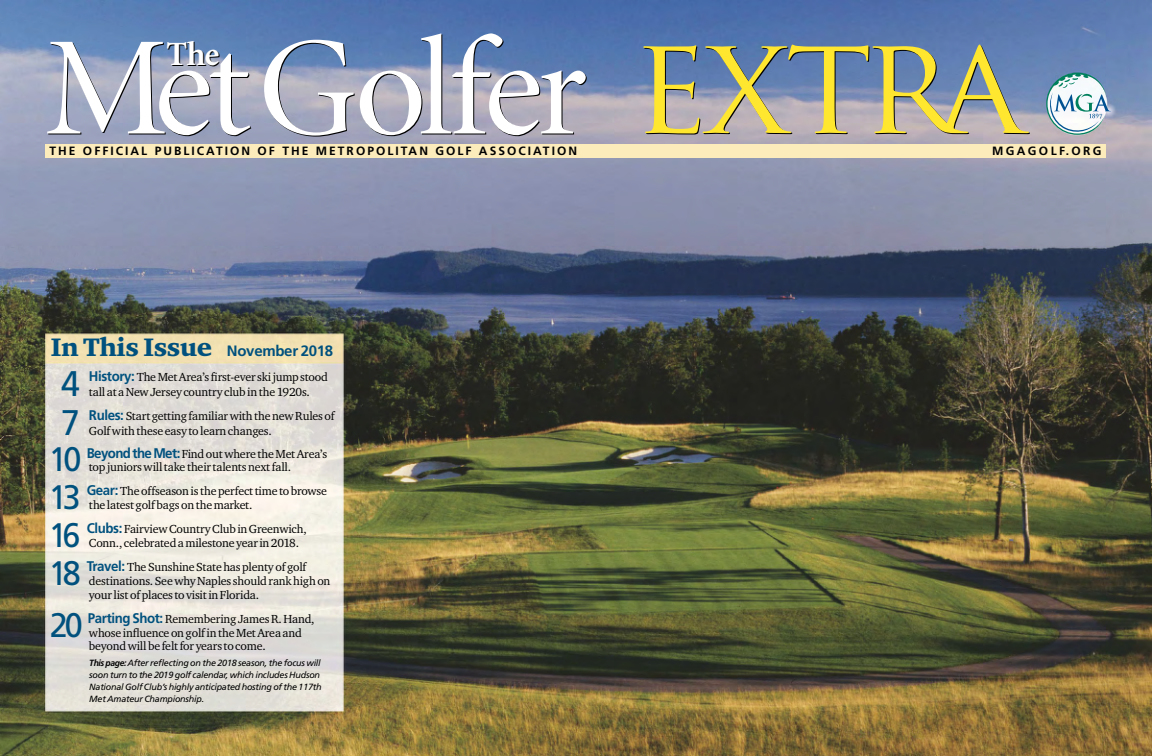
<style>
.page{position:relative;width:1152px;height:756px;background:#fff}
.page>*{position:absolute;margin:0;border:0;box-sizing:border-box;transform-origin:0 0}
.t1{font:141px "Minion Display";letter-spacing:-.03em;color:#000}
.t2{font:35.6px "Frutiger";color:#00517e;scale:.95 1}
.t3{font:34px "Frutiger";letter-spacing:-.12em;color:#00517e;scale:.95 1}
.t4{font:700 34px "Minion";color:#000}
.t5{font:700 15px "Frutiger";letter-spacing:-.02em;color:#00517e}
.t6{font:12px/13.9px "Charter ITC";letter-spacing:-.015em;color:#000}
.t7{font:700 12px "Frutiger";letter-spacing:.17em;color:#000}
.t8{font:700 12px "Frutiger";letter-spacing:.195em;color:#000}
.t9{font:italic 9px/11.9px "Frutiger";letter-spacing:-.025em;color:#000}
.s1{font-family:"Charter ITC Blac";font-weight:400;font-size:26px}
.s2{font-family:"Frutiger";font-weight:700;font-size:14px;color:#00517e}
.s3{font-weight:700}
</style>
<div class="page">
<img style="left:0;top:0;width:1152px;height:756px">
<div style="left:45px;top:144px;width:1061px;height:14px;background:#fcecbc"></div>
<svg style="left:643px;top:45px;width:387px;height:90px;background:#9ea28f"></svg>
<svg style="left:1046px;top:73px;width:64px;height:62px"></svg>
<p class="t1" style="left:46px;top:3px;width:543px">MetGolfer</p>
<p class="t7" style="left:49px;top:144px;width:529px">THE OFFICIAL PUBLICATION OF THE METROPOLITAN GOLF ASSOCIATION</p>
<p class="t8" style="left:992px;top:144px;width:111px">MGAGOLF.ORG</p>
<p class="t4" style="left:167px;top:34px;width:54px">The</p>
<p class="t5" style="left:51px;top:342px;width:284px"><span class="s1">In This Issue</span> November 2018</p>
<p class="t2" style="left:61px;top:363px;width:21px">4</p>
<p class="t6" style="left:89px;top:370px;width:240px;line-height:14.9px"><span class="s2">History:</span> The Met Area’s first-ever ski jump stood tall at a New Jersey country club in the 1920s.</p>
<p class="t2" style="left:61px;top:402px;width:21px">7</p>
<p class="t6" style="left:89px;top:409px;width:247px;line-height:14.9px"><span class="s2">Rules:</span> Start getting familiar with the new Rules of<br>Golf with these easy to learn changes.</p>
<p class="t3" style="left:49px;top:440px;width:36px">10</p>
<p class="t6" style="left:87px;top:447px;width:242px"><span class="s2">Beyond the Met:</span> Find out where the Met Area’s top juniors will take their talents next fall.</p>
<p class="t3" style="left:49px;top:478px;width:35px">13</p>
<p class="t6" style="left:87px;top:485px;width:242px"><span class="s2">Gear:</span> The offseason is the perfect time to browse the latest golf bags on the market.</p>
<p class="t3" style="left:49px;top:515px;width:35px">16</p>
<p class="t6" style="left:87px;top:523px;width:222px"><span class="s2">Clubs:</span> Fairview Country Club in Greenwich,<br>Conn., celebrated a milestone year in 2018.</p>
<p class="t3" style="left:49px;top:553px;width:35px">18</p>
<p class="t6" style="left:87px;top:561px;width:245px"><span class="s2">Travel:</span> The Sunshine State has plenty of golf destinations. See why Naples should rank high on your list of places to visit in Florida.</p>
<p class="t3" style="left:50px;top:605px;width:36px">20</p>
<p class="t6" style="left:88px;top:613px;width:228px"><span class="s2">Parting Shot:</span> Remembering James R. Hand, whose influence on golf in the Met Area and beyond will be felt for years to come.</p>
<p class="t9" style="left:89px;top:658px;width:234px"><span class="s3">This page:</span>After reflecting on the 2018 season, the focus will soon turn to the 2019 golf calendar, which includes Hudson National Golf Club’s highly anticipated hosting of the 117th Met Amateur Championship.</p>
</div>
